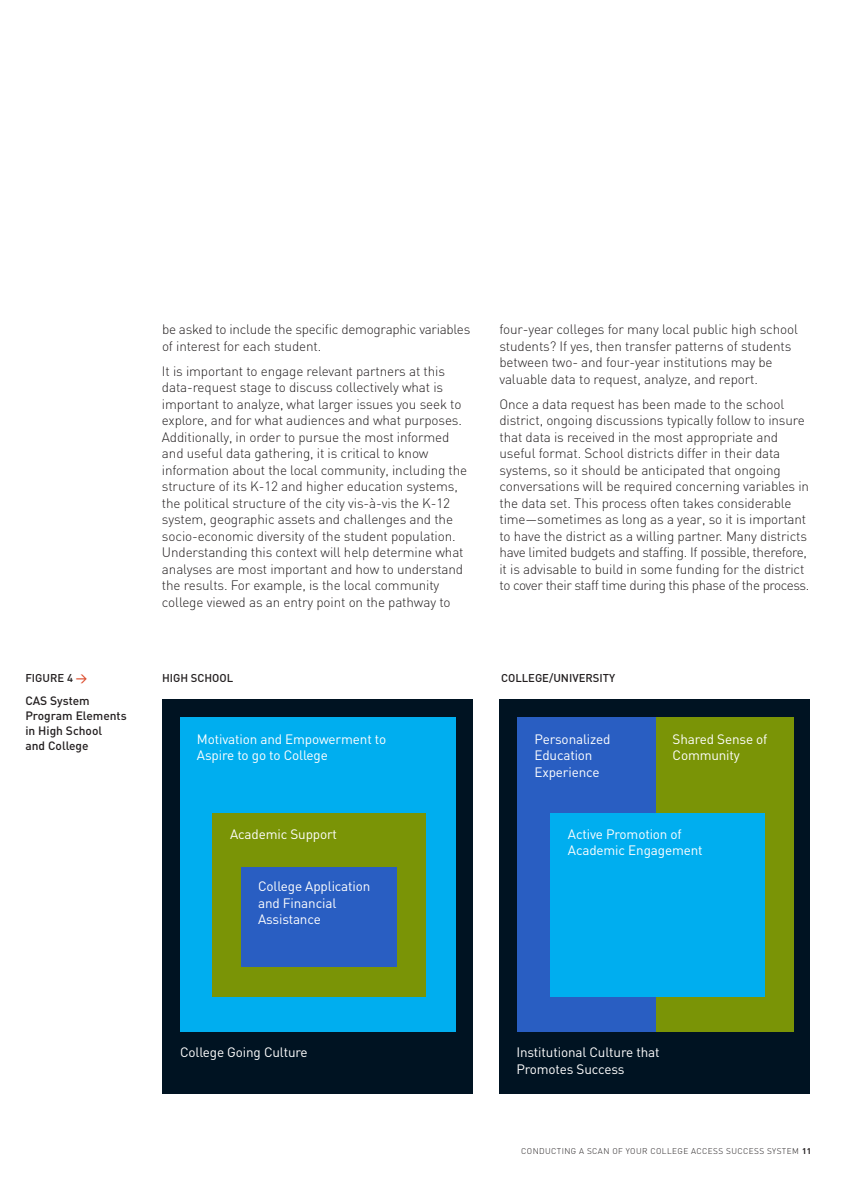
<style>
.page{position:relative;width:864px;height:1188px;background:#fff}
.page>*{position:absolute;margin:0;border:0;box-sizing:border-box;transform-origin:0 0}
.t1{font:300 13.5px/16.5px "DIN";letter-spacing:-.01em;color:#231f20}
.t2{font:13.5px/16.5px "DIN";letter-spacing:-.01em;color:#fff}
.t3{font:500 12px/15px "DIN";color:#231f20}
.t4{font:500 11.25px "DIN";color:#231f20}
.t5{font:300 8.25px "DIN";letter-spacing:.05em;color:#231f20}
.s1{color:#db4828}
.s2{font-weight:700}
</style>
<div class="page">
<div style="left:162px;top:699px;width:310px;height:395px;background:#001322"></div>
<div style="left:500px;top:699px;width:310px;height:395px;background:#001322"></div>
<div style="left:517px;top:717px;width:276px;height:315px;background:#295ec2"></div>
<div style="left:656px;top:717px;width:137px;height:315px;background:#7a9406"></div>
<div style="left:180px;top:717px;width:276px;height:315px;background:#00aeef"></div>
<div style="left:212px;top:813px;width:214px;height:184px;background:#7a9406"></div>
<div style="left:241px;top:867px;width:156px;height:100px;background:#295ec2"></div>
<div style="left:550px;top:813px;width:214px;height:184px;background:#00aeef"></div>
<p class="t4" style="left:25px;top:671px;width:63px">FIGURE 4 <span class="s1">&gt;</span></p>
<p class="t3" style="left:25px;top:694px;width:103px">CAS System<br>Program Elements in High School<br>and College</p>
<p class="t1" style="left:162px;top:321px;width:310px">be asked to include the specific demographic variables of interest for each student.</p>
<p class="t1" style="left:162px;top:363px;width:307px">It is important to engage relevant partners at this data-request stage to discuss collectively what is important to analyze, what larger issues you seek to explore, and for what audiences and what purposes.<br>Additionally, in order to pursue the most informed and useful data gathering, it is critical to know information about the local community, including the structure of its K-12 and higher education systems, the political structure of the city vis-à-vis the K-12 system, geographic assets and challenges and the socio-economic diversity of the student population.<br>Understanding this context will help determine what analyses are most important and how to understand the results. For example, is the local community college viewed as an entry point on the pathway to</p>
<p class="t1" style="left:499px;top:321px;width:300px">four-year colleges for many local public high school students? If yes, then transfer patterns of students between two- and four-year institutions may be valuable data to request, analyze, and report.</p>
<p class="t1" style="left:499px;top:396px;width:311px">Once a data request has been made to the school district, ongoing discussions typically follow to insure that data is received in the most appropriate and useful format. School districts differ in their data systems, so it should be anticipated that ongoing conversations will be required concerning variables in the data set. This process often takes considerable time—sometimes as long as a year, so it is important to have the district as a willing partner. Many districts have limited budgets and staffing. If possible, therefore, it is advisable to build in some funding for the district to cover their staff time during this phase of the process.</p>
<p class="t4" style="left:162px;top:671px;width:73px">HIGH SCHOOL</p>
<p class="t4" style="left:501px;top:671px;width:116px">COLLEGE/UNIVERSITY</p>
<p class="t2" style="left:197px;top:731px;width:191px">Motivation and Empowerment to<br>Aspire to go to College</p>
<p class="t2" style="left:230px;top:826px;width:108px">Academic Support</p>
<p class="t2" style="left:258px;top:878px;width:114px">College Application and Financial<br>Assistance</p>
<p class="t2" style="left:534px;top:731px;width:78px">Personalized<br>Education<br>Experience</p>
<p class="t2" style="left:673px;top:731px;width:96px">Shared Sense of<br>Community</p>
<p class="t2" style="left:568px;top:826px;width:136px">Active Promotion of<br>Academic Engagement</p>
<p class="t2" style="left:180px;top:1044px;width:129px">College Going Culture</p>
<p class="t2" style="left:516px;top:1044px;width:145px">Institutional Culture that<br>Promotes Success</p>
<p class="t5" style="left:521px;top:1147px;width:292px">CONDUCTING A SCAN OF YOUR COLLEGE ACCESS SUCCESS SYSTEM <span class="s2">11</span></p>
</div>
